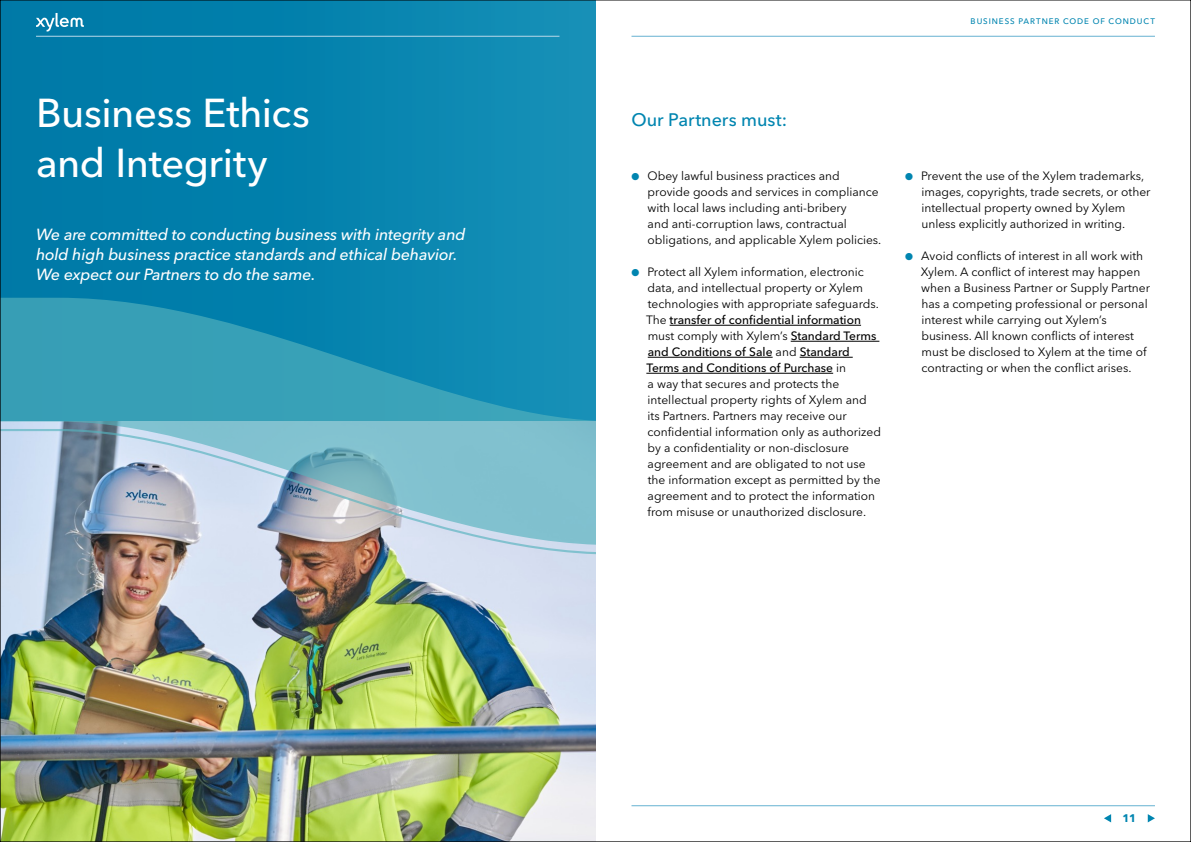
<style>
.page{position:relative;width:1191px;height:842px;background:#fff}
.page>*{position:absolute;margin:0;border:0;box-sizing:border-box;transform-origin:0 0}
.t1{font:500 40px/50px "Avenir Next LT Pro";letter-spacing:-.01em;color:#fff}
.t2{font:500 18px "Avenir Next LT Pro";letter-spacing:-.005em;color:#0085b0}
.t3{font:italic 500 16px/20px "Avenir Next LT Pro";letter-spacing:-.01em;color:#fff}
.t4{font:12px/16px "Avenir Next LT Pro";color:#000}
.t5{font:700 11px "Avenir Next LT Pro";color:#0085b0}
.t6{font:500 8px "Avenir Next LT Pro";letter-spacing:.12em;color:#0085b0}
.s1{color:#0085b0}
.s2{font-weight:500}
</style>
<div class="page">
<div style="left:0;top:0;width:502px;height:421px;background:#007ca9"></div>
<div style="left:270px;top:0;width:325px;height:842px;background:#0c88b1"></div>
<hr style="left:36px;top:36px;width:523px;height:1px;background:#b8d8e9">
<svg style="left:36px;top:13px;width:48px;height:19px"></svg>
<img style="left:2px;top:555px;width:593px;height:285px">
<svg style="left:2px;top:298px;width:593px;height:131px;fill:#379fb6"></svg>
<svg style="left:2px;top:429px;width:593px;height:126px;background:#9ebdcb"></svg>
<hr style="left:631px;top:36px;width:524px;height:1px;background:#66b2d1">
<hr style="left:631px;top:805px;width:524px;height:1px;background:#66b2d1">
<svg style="left:1104px;top:814px;width:7px;height:8px"></svg>
<svg style="left:1147px;top:814px;width:8px;height:8px"></svg>
<hr style="left:669px;top:325px;width:192px;height:1px;background:#000">
<hr style="left:790px;top:341px;width:89px;height:1px;background:#000">
<hr style="left:648px;top:357px;width:124px;height:1px;background:#000">
<hr style="left:799px;top:357px;width:53px;height:1px;background:#000">
<hr style="left:646px;top:373px;width:187px;height:1px;background:#000">
<h1 class="t1" style="left:36px;top:88px;width:275px">Business Ethics and Integrity</h1>
<h3 class="t3" style="left:36px;top:224px;width:431px">We are committed to conducting business with integrity and hold high business practice standards and ethical behavior.<br>We expect our Partners to do the same.</h3>
<p class="t6" style="left:970px;top:16px;width:186px">BUSINESS PARTNER CODE OF CONDUCT</p>
<h2 class="t2" style="left:631px;top:109px;width:157px">Our Partners must:</h2>
<p class="t4" style="left:647px;top:168px;width:235px;text-indent:-16px"><span class="s1">●</span> Obey lawful business practices and provide goods and services in compliance with local laws including anti-bribery<br>and anti-corruption laws, contractual obligations, and applicable Xylem policies.</p>
<p class="t4" style="left:646px;top:264px;width:236px;text-indent:-15px"><span class="s1">●</span> Protect all Xylem information, electronic data, and intellectual property or Xylem technologies with appropriate safeguards.<br>The <span class="s2">transfer of confidential information </span>must comply with Xylem’s <span class="s2">Standard Terms and Conditions of Sale</span> and <span class="s2">Standard Terms and Conditions of Purchase</span> in<br>a way that secures and protects the intellectual property rights of Xylem and<br>its Partners. Partners may receive our confidential information only as authorized by a confidentiality or non-disclosure agreement and are obligated to not use the information except as permitted by the agreement and to protect the information from misuse or unauthorized disclosure.</p>
<p class="t4" style="left:921px;top:168px;width:231px;text-indent:-16px"><span class="s1">●</span> Prevent the use of the Xylem trademarks, images, copyrights, trade secrets, or other intellectual property owned by Xylem unless explicitly authorized in writing.</p>
<p class="t4" style="left:920px;top:248px;width:231px;text-indent:-16px"><span class="s1">●</span> Avoid conflicts of interest in all work with Xylem. A conflict of interest may happen when a Business Partner or Supply Partner has a competing professional or personal interest while carrying out Xylem’s business. All known conflicts of interest must be disclosed to Xylem at the time of contracting or when the conflict arises.</p>
<p class="t5" style="left:1122px;top:812px;width:15px">11</p>
</div>
